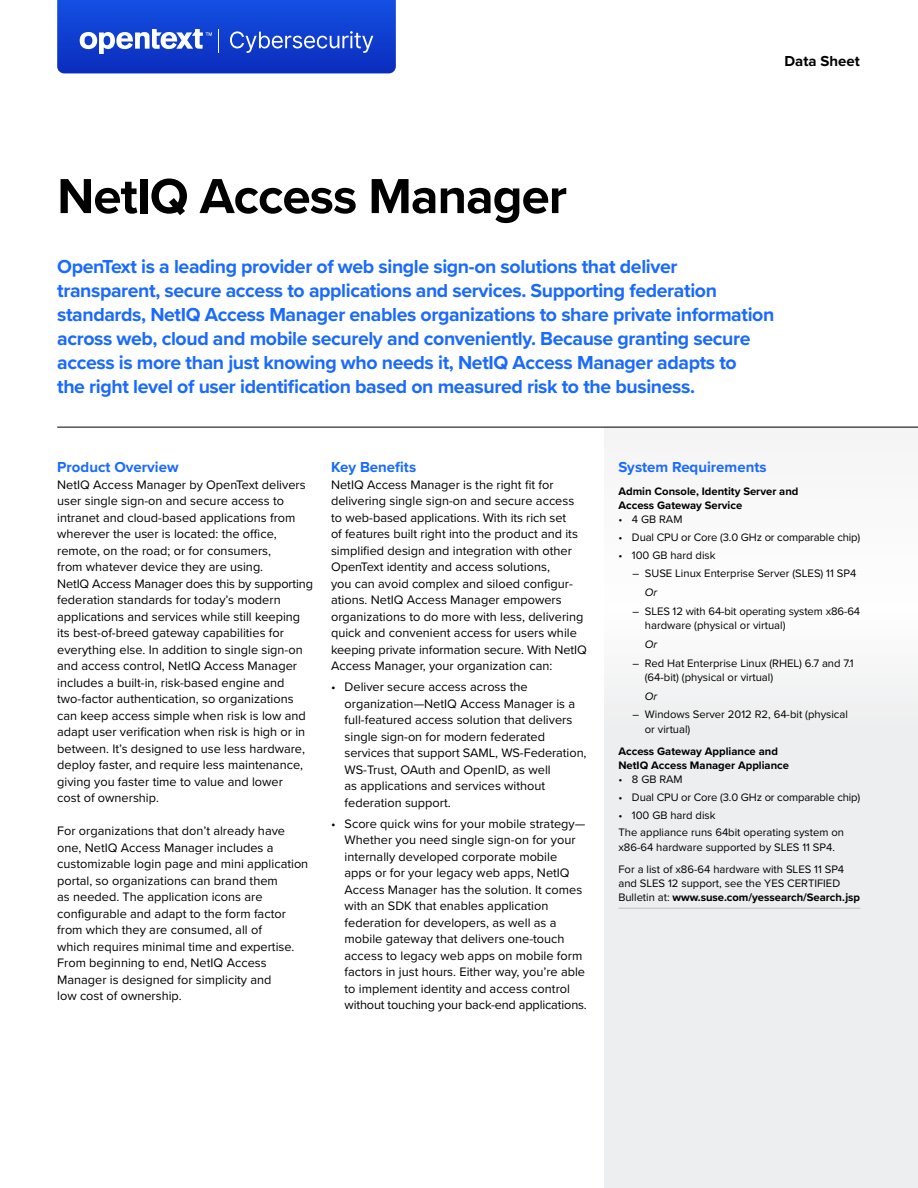
<style>
.page{position:relative;width:918px;height:1188px;background:#fff}
.page>*{position:absolute;margin:0;border:0;box-sizing:border-box;transform-origin:0 0}
.t1{font:700 51px "Proxima Nova";letter-spacing:-.02em;color:#000}
.Intro{font:700 19.5px/24px "Proxima Nova";letter-spacing:-.02em;color:#1a6aff}
.Header_1{font:700 15px "Proxima Nova";color:#1a6aff}
.t2{font:700 15px "Proxima Nova";color:#000}
.Body{font:12.75px/16.5px "Proxima Nova";color:#000}
.Body-2{font:11.25px/14.2px "Proxima Nova";color:#000}
.Body-3{font:700 11.25px/14.2px "Proxima Nova";color:#000}
.Body-4{font:italic 11.25px "Proxima Nova";color:#000}
.s1{font-style:italic}
.s2{font-weight:700}
</style>
<div class="page">
<svg style="left:605px;top:428px;width:313px;height:760px"></svg>
<hr style="left:618px;top:908px;width:242px;height:1px;background:#bdbec0">
<hr style="left:57px;top:427px;width:861px;height:1px;background:#000">
<svg style="left:57px;top:0;width:339px;height:73px;background:#234ed3"></svg>
<p class="t2" style="left:785px;top:50px;width:77px">Data Sheet</p>
<p class="t1" style="left:57px;top:158px;width:511px">NetIQ Access Manager</p>
<p class="Intro" style="left:57px;top:254px;width:719px">OpenText is a leading provider of web single sign-on solutions that deliver transparent, secure access to applications and services. Supporting federation standards, NetIQ Access Manager enables organizations to share private information across web, cloud and mobile securely and conveniently. Because granting secure access is more than just knowing who needs it, NetIQ Access Manager adapts to<br>the right level of user identification based on measured risk to the business.</p>
<p class="Header_1" style="left:57px;top:456px;width:123px">Product Overview</p>
<p class="Body" style="left:57px;top:476px;width:257px">NetIQ Access Manager by OpenText delivers user single sign-on and secure access to intranet and cloud-based applications from wherever the user is located: the office, remote, on the road; or for consumers,<br>from whatever device they are using.<br>NetIQ Access Manager does this by supporting federation standards for today’s modern applications and services while still keeping its best-of-breed gateway capabilities for everything else. In addition to single sign-on and access control, NetIQ Access Manager includes a built-in, risk-based engine and two-factor authentication, so organizations can keep access simple when risk is low and adapt user verification when risk is high or in between. It’s designed to use less hardware, deploy faster, and require less maintenance, giving you faster time to value and lower<br>cost of ownership.</p>
<p class="Body" style="left:57px;top:822px;width:253px">For organizations that don’t already have one, NetIQ Access Manager includes a customizable login page and mini application portal, so organizations can brand them<br>as needed. The application icons are configurable and adapt to the form factor from which they are consumed, all of<br>which requires minimal time and expertise.<br>From beginning to end, NetIQ Access Manager is designed for simplicity and<br>low cost of ownership.</p>
<p class="Header_1" style="left:331px;top:456px;width:87px">Key Benefits</p>
<p class="Body" style="left:331px;top:476px;width:257px">NetIQ Access Manager is the right fit for delivering single sign-on and secure access to web-based applications. With its rich set<br>of features built right into the product and its simplified design and integration with other OpenText identity and access solutions,<br>you can avoid complex and siloed configur&shy;ations. NetIQ Access Manager empowers organizations to do more with less, delivering quick and convenient access for users while keeping private information secure. With NetIQ Access Manager, your organization can:</p>
<p class="Body" style="left:345px;top:678px;width:244px;text-indent:-14px">• Deliver secure access across the organization—NetIQ Access Manager is a full-featured access solution that delivers single sign-on for modern federated services that support SAML, WS-Federation, WS-Trust, OAuth and OpenID, as well<br>as applications and services without federation support.</p>
<p class="Body" style="left:345px;top:815px;width:244px;text-indent:-14px">• Score quick wins for your mobile strategy— Whether you need single sign-on for your internally developed corporate mobile apps or for your legacy web apps, NetIQ Access Manager has the solution. It comes with an SDK that enables application federation for developers, as well as a mobile gateway that delivers one-touch access to legacy web apps on mobile form factors in just hours. Either way, you’re able to implement identity and access control without touching your back-end applications.</p>
<p class="Header_1" style="left:618px;top:456px;width:150px">System Requirements</p>
<p class="Body-3" style="left:618px;top:484px;width:182px">Admin Console, Identity Server and<br>Access Gateway Service</p>
<p class="Body-2" style="left:618px;top:512px;width:66px">• 4 GB RAM</p>
<p class="Body-2" style="left:618px;top:530px;width:244px">• Dual CPU or Core (3.0 GHz or comparable chip)</p>
<p class="Body-2" style="left:618px;top:547px;width:99px">• 100 GB hard disk</p>
<p class="Body-2" style="left:645px;top:564px;width:213px;line-height:18.8px;text-indent:-12px">– SUSE Linux Enterprise Server (SLES) 11 SP4<br><span class="s1">Or</span></p>
<p class="Body-2" style="left:645px;top:603px;width:217px;text-indent:-12px">– SLES 12 with 64-bit operating system x86-64 hardware (physical or virtual)</p>
<p class="Body-4" style="left:645px;top:636px;width:14px">Or</p>
<p class="Body-2" style="left:645px;top:655px;width:210px;text-indent:-12px">– Red Hat Enterprise Linux (RHEL) 6.7 and 7.1 (64-bit) (physical or virtual)</p>
<p class="Body-4" style="left:645px;top:687px;width:14px">Or</p>
<p class="Body-2" style="left:645px;top:707px;width:205px;text-indent:-12px">– Windows Server 2012 R2, 64-bit (physical or virtual)</p>
<p class="Body-3" style="left:618px;top:744px;width:172px">Access Gateway Appliance and<br>NetIQ Access Manager Appliance</p>
<p class="Body-2" style="left:618px;top:772px;width:66px">• 8 GB RAM</p>
<p class="Body-2" style="left:618px;top:790px;width:244px">• Dual CPU or Core (3.0 GHz or comparable chip)</p>
<p class="Body-2" style="left:618px;top:807px;width:99px">• 100 GB hard disk</p>
<p class="Body-2" style="left:618px;top:825px;width:227px">The appliance runs 64bit operating system on x86-64 hardware supported by SLES 11 SP4.</p>
<p class="Body-2" style="left:618px;top:862px;width:243px">For a list of x86-64 hardware with SLES 11 SP4 and SLES 12 support, see the YES CERTIFIED<br>Bulletin at: <span class="s2">www.suse.com/yessearch/Search.jsp</span></p>
</div>
